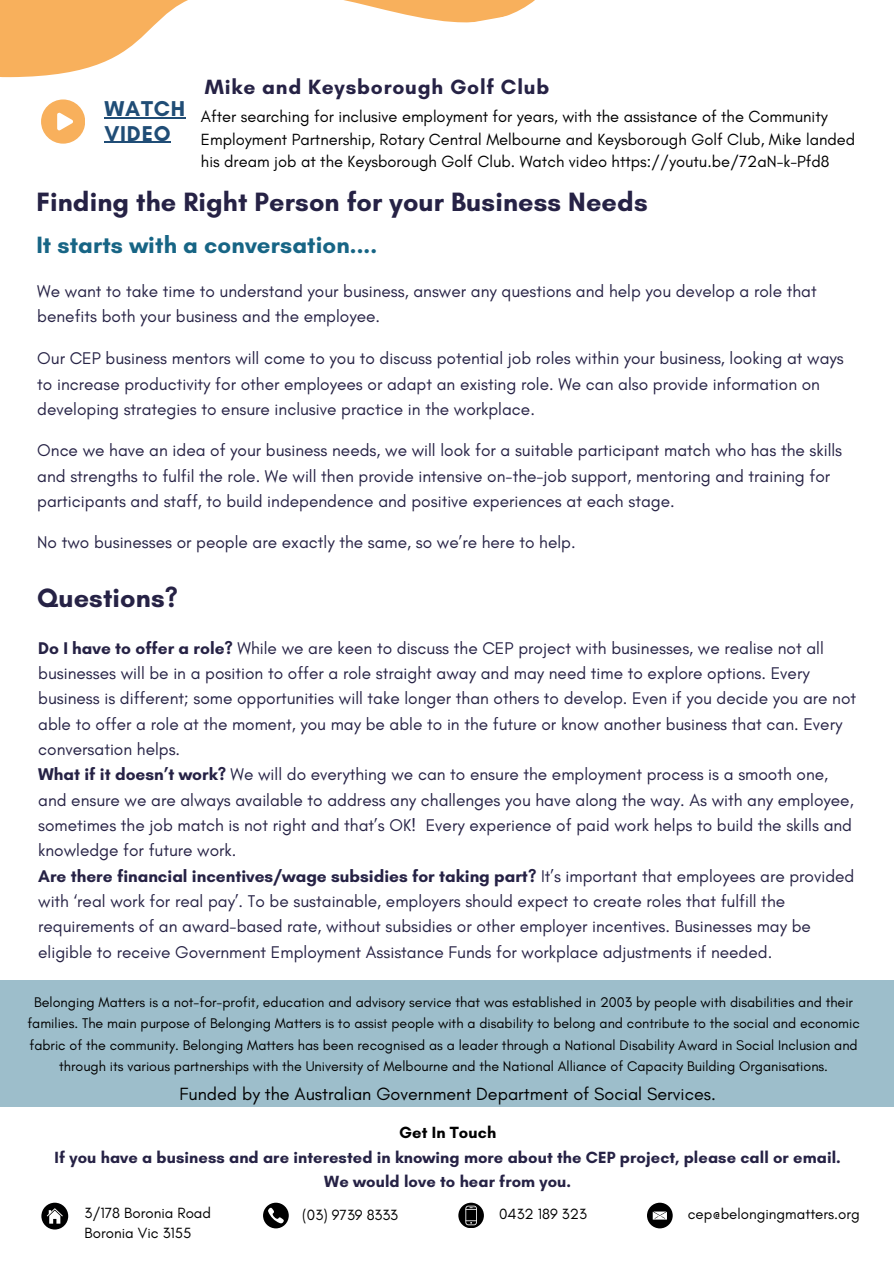
<style>
.page{position:relative;width:894px;height:1264px;background:#fff}
.page>*{position:absolute;margin:0;border:0;box-sizing:border-box;transform-origin:0 0}
.t1{font:700 27px "Glacial Indifference";letter-spacing:.005em;color:#262245}
.t2{font:700 24px "Glacial Indifference";letter-spacing:.005em;color:#176585}
.t3{font:700 21.9px/24.8px "Glacial Indifference";letter-spacing:.035em;color:#204d76}
.t4{font:700 21px "Glacial Indifference";letter-spacing:.035em;color:#262245}
.t5{font:18px "Glacial Indifference";color:#000}
.t6{font:17.25px/25.3px "Glacial Indifference";color:#262245}
.t7{font:16.5px/22.5px "Glacial Indifference";color:#000}
.t8{font:700 16.5px/24.8px "Glacial Indifference";letter-spacing:.005em;color:#262245;text-align:center}
.t9{font:15px "Glacial Indifference";color:#000}
.t10{font:14.25px/21.3px "Glacial Indifference";color:#000;text-align:center}
.s1{font-weight:700}
.s2{color:#000}
</style>
<div class="page">
<svg style="left:0;top:0;width:535px;height:142px"></svg>
<div style="left:41px;top:1202px;width:27px;height:27px;background:#000;border-radius:50%"></div>
<svg style="left:47px;top:1208px;width:16px;height:15px"></svg>
<svg style="left:263px;top:1202px;width:26px;height:26px"></svg>
<svg style="left:268px;top:1207px;width:16px;height:16px"></svg>
<svg style="left:458px;top:1202px;width:26px;height:26px"></svg>
<svg style="left:465px;top:1205px;width:11px;height:20px"></svg>
<svg style="left:646px;top:1202px;width:26px;height:26px"></svg>
<svg style="left:652px;top:1211px;width:14px;height:8px"></svg>
<div style="left:0;top:980px;width:893px;height:126px;background:#9dbecb"></div>
<svg style="left:41px;top:99px;width:44px;height:44px"></svg>
<hr style="left:104px;top:117px;width:82px;height:1px;background:#204d76">
<hr style="left:104px;top:142px;width:67px;height:1px;background:#204d76">
<p class="t3" style="left:104px;top:96px;width:82px">WATCH<br>VIDEO</p>
<p class="t4" style="left:205px;top:74px;width:346px">Mike and Keysborough Golf Club</p>
<p class="t7" style="left:201px;top:105px;width:655px">After searching for inclusive employment for years, with the assistance of the Community<br>Employment Partnership, Rotary Central Melbourne and Keysborough Golf Club, Mike landed his dream job at the Keysborough Golf Club. Watch video https://youtu.be/72aN-k-Pfd8</p>
<p class="t1" style="left:36px;top:185px;width:612px">Finding the Right Person for your Business Needs</p>
<h1 class="t2" style="left:36px;top:230px;width:342px">It starts with a conversation....</h1>
<h4 class="t6" style="left:37px;top:278px;width:780px">We want to take time to understand your business, answer any questions and help you develop a role that benefits both your business and the employee.</h4>
<h2 class="t6" style="left:37px;top:345px;width:807px">Our CEP business mentors will come to you to discuss potential job roles within your business, looking at ways to increase productivity for other employees or adapt an existing role. We can also provide information on developing strategies to ensure inclusive practice in the workplace.</h2>
<p class="t6" style="left:37px;top:437px;width:806px">Once we have an idea of your business needs, we will look for a suitable participant match who has the skills and strengths to fulfil the role. We will then provide intensive on-the-job support, mentoring and training for participants and staff, to build independence and positive experiences at each stage.</p>
<h6 class="t6" style="left:37px;top:529px;width:539px">No two businesses or people are exactly the same, so we’re here to help.</h6>
<p class="t1" style="left:37px;top:581px;width:142px">Questions?</p>
<h6 class="t6" style="left:38px;top:635px;width:819px"><span class="s1">Do I have to offer a role?</span> While we are keen to discuss the CEP project with businesses, we realise not all businesses will be in a position to offer a role straight away and may need time to explore options. Every business is different; some opportunities will take longer than others to develop. Even if you decide you are not able to offer a role at the moment, you may be able to in the future or know another business that can. Every conversation helps.<br><span class="s1">What if it doesn’t work?</span> We will do everything we can to ensure the employment process is a smooth one, and ensure we are always available to address any challenges you have along the way. As with any employee, sometimes the job match is not right and that’s OK! Every experience of paid work helps to build the skills and knowledge for future work.<br><span class="s1">Are there financial incentives/wage subsidies for taking part?</span> It’s important that employees are provided with ‘real work for real pay’. To be sustainable, employers should expect to create roles that fulfill the requirements of an award-based rate, without subsidies or other employer incentives. Businesses may be eligible to receive Government Employment Assistance Funds for workplace adjustments if needed.</h6>
<h6 class="t10" style="left:27px;top:991px;width:833px">Belonging Matters is a not-for-profit, education and advisory service that was established in 2003 by people with disabilities and their families. The main purpose of Belonging Matters is to assist people with a disability to belong and contribute to the social and economic fabric of the community. Belonging Matters has been recognised as a leader through a National Disability Award in Social Inclusion and through its various partnerships with the University of Melbourne and the National Alliance of Capacity Building Organisations.</h6>
<h5 class="t5" style="left:179px;top:1082px;width:537px">Funded by the Australian Government Department of Social Services.</h5>
<h1 class="t8" style="left:55px;top:1119px;width:787px"><span class="s2">Get In Touch<br></span>If you have a business and are interested in knowing more about the CEP project, please call or email.<br>We would love to hear from you.</h1>
<h3 class="t9" style="left:85px;top:1203px;width:128px">3/178 Boronia Road</h3>
<h6 class="t9" style="left:85px;top:1223px;width:108px">Boronia Vic 3155</h6>
<h6 class="t9" style="left:302px;top:1205px;width:97px">(03) 9739 8333</h6>
<h6 class="t9" style="left:499px;top:1204px;width:89px">0432 189 323</h6>
<h6 class="t9" style="left:687px;top:1204px;width:174px">cep@belongingmatters.org</h6>
</div>
